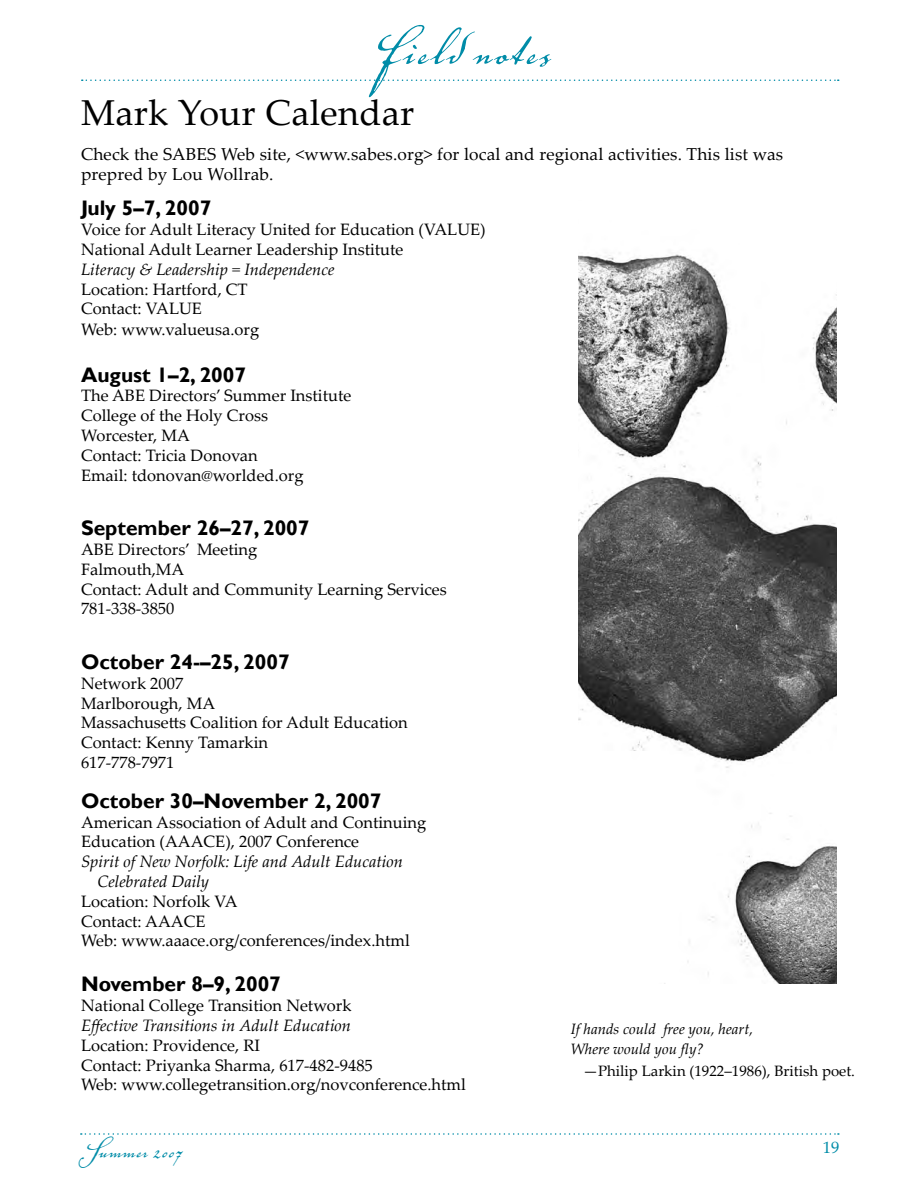
<style>
.page{position:relative;width:918px;height:1188px;background:#fff}
.page>*{position:absolute;margin:0;border:0;box-sizing:border-box;transform-origin:0 0}
.t1{font:72px "Voluta Script";letter-spacing:.03em;color:#008ca8}
.t2{font:36px "Palatino Linotype";letter-spacing:.01em;color:#000}
.t3{font:36px "Voluta Script";letter-spacing:.01em;color:#008ca8}
.t4{font:700 21px "Gill Sans";color:#000}
.t5{font:17.25px/20.7px "Palatino Linotype";letter-spacing:.01em;color:#000}
.t6{font:16.5px/19.8px "Palatino Linotype";color:#000}
.t7{font:italic 16.5px/19.8px "Palatino Linotype";color:#000}
.t8{font:16.5px "Palatino Linotype";color:#008ca8}
.t9{font:italic 15px/19.5px "Palatino Linotype";color:#000}
.t10{font:15px "Palatino Linotype";color:#000}
</style>
<div class="page">
<svg style="left:82px;top:80px;width:757px;height:1px"></svg>
<svg style="left:81px;top:1133px;width:758px;height:2px"></svg>
<img style="left:578px;top:254px;width:259px;height:729px">
<h1 class="t1" style="left:368px;top:-4px;width:184px">Field notes</h1>
<h2 class="t2" style="left:81px;top:88px;width:335px">Mark Your Calendar</h2>
<p class="t5" style="left:81px;top:143px;width:704px">Check the SABES Web site, &lt;www.sabes.org&gt; for local and regional activities. This list was prepred by Lou Wollrab.</p>
<p class="t4" style="left:81px;top:196px;width:132px">July 5–7, 2007</p>
<p class="t6" style="left:81px;top:219px;width:406px">Voice for Adult Literacy United for Education (VALUE)<br>National Adult Learner Leadership Institute</p>
<p class="t7" style="left:81px;top:259px;width:255px">Literacy &amp; Leadership = Independence</p>
<p class="t6" style="left:81px;top:278px;width:180px;line-height:20.4px">Location: Hartford, CT<br>Contact: VALUE<br>Web: www.valueusa.org</p>
<p class="t4" style="left:81px;top:362px;width:167px">August 1–2, 2007</p>
<p class="t6" style="left:81px;top:385px;width:272px">The ABE Directors’ Summer Institute<br>College of the Holy Cross<br>Worcester, MA<br>Contact: Tricia Donovan<br>Email: tdonovan@worlded.org</p>
<p class="t4" style="left:81px;top:515px;width:230px">September 26–27, 2007</p>
<p class="t6" style="left:81px;top:539px;width:367px">ABE Directors’ Meeting<br>Falmouth,MA<br>Contact: Adult and Community Learning Services<br>781-338-3850</p>
<p class="t4" style="left:81px;top:649px;width:210px">October 24-–25, 2007</p>
<p class="t6" style="left:81px;top:673px;width:328px">Network 2007<br>Marlborough, MA<br>Massachusetts Coalition for Adult Education<br>Contact: Kenny Tamarkin<br>617-778-7971</p>
<p class="t4" style="left:81px;top:788px;width:302px">October 30–November 2, 2007</p>
<p class="t6" style="left:81px;top:812px;width:347px">American Association of Adult and Continuing<br>Education (AAACE), 2007 Conference</p>
<p class="t7" style="left:98px;top:851px;width:307px;text-indent:-16px">Spirit of New Norfolk: Life and Adult Education<br>Celebrated Daily</p>
<p class="t6" style="left:81px;top:891px;width:330px">Location: Norfolk VA<br>Contact: AAACE<br>Web: www.aaace.org/conferences/index.html</p>
<p class="t4" style="left:81px;top:972px;width:201px">November 8–9, 2007</p>
<p class="t6" style="left:81px;top:995px;width:272px">National College Transition Network</p>
<p class="t7" style="left:81px;top:1015px;width:272px">Effective Transitions in Adult Education</p>
<p class="t6" style="left:81px;top:1035px;width:386px">Location: Providence, RI<br>Contact: Priyanka Sharma, 617-482-9485<br>Web: www.collegetransition.org/novconference.html</p>
<p class="t9" style="left:571px;top:1019px;width:184px">If hands could free you, heart,<br>Where would you fly?</p>
<p class="t10" style="left:583px;top:1061px;width:273px">—Philip Larkin (1922–1986), British poet.</p>
<h2 class="t3" style="left:81px;top:1124px;width:103px">Summer 2007</h2>
<p class="t8" style="left:823px;top:1135px;width:18px">19</p>
</div>
